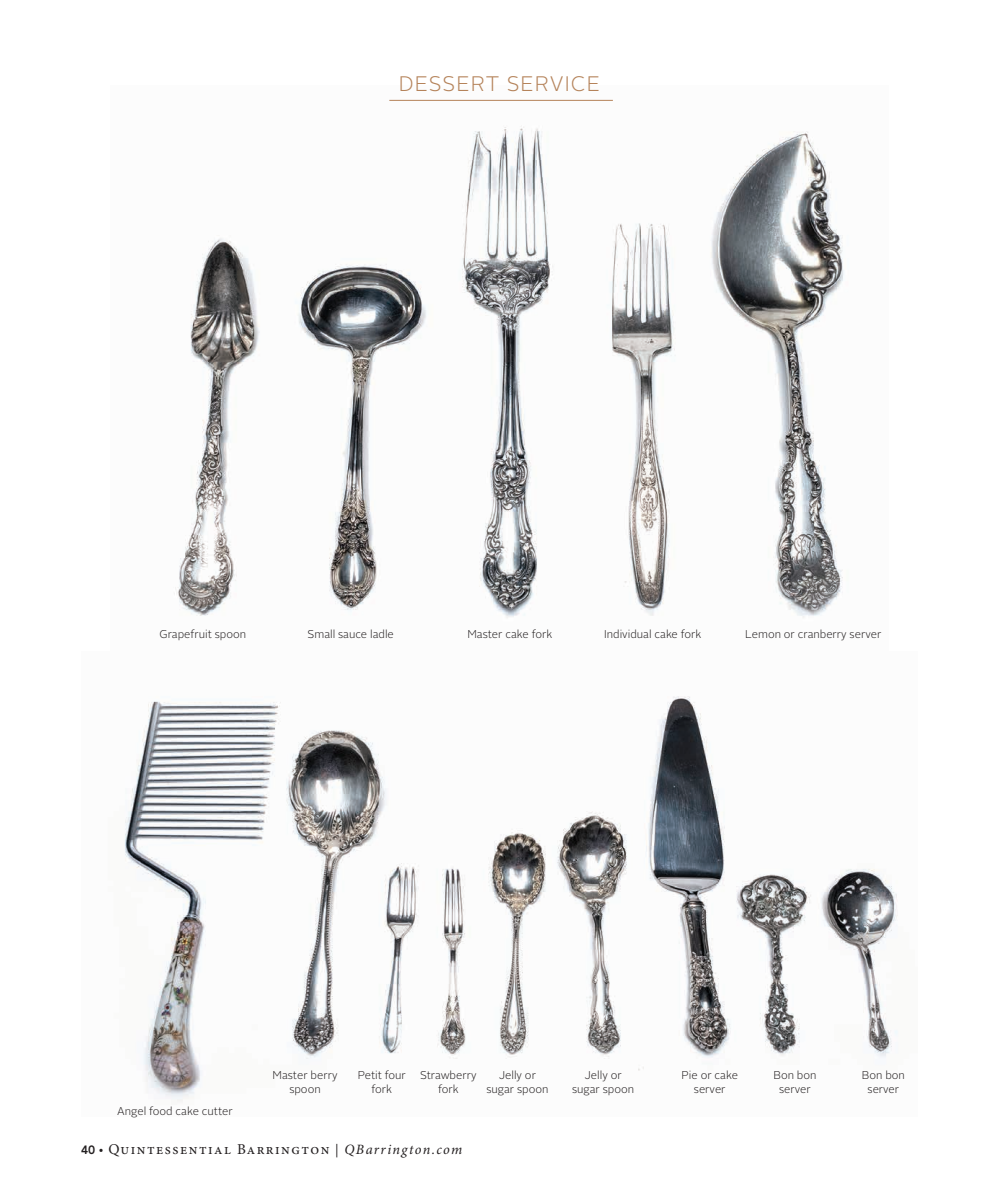
<style>
.page{position:relative;width:999px;height:1202px;background:#fff}
.page>*{position:absolute;margin:0;border:0;box-sizing:border-box;transform-origin:0 0}
.t1{font:300 21px "Alright Sans";letter-spacing:.05em;color:#b5835a}
.t2{font:15px "Minion Pro";letter-spacing:.1em;color:#231f20}
.t3{font:300 11.25px/13.6px "Alright Sans";color:#231f20;text-align:center}
.s1{font-family:"Avenir LT Std";font-weight:800;font-size:12px}
.s2{font-size:12px}
.s3{font-size:13.5px}
.s4{font-style:italic;font-size:14.25px}
</style>
<div class="page">
<img style="left:174px;top:99px;width:670px;height:519px">
<img style="left:125px;top:696px;width:773px;height:406px">
<hr style="left:389px;top:100px;width:224px;height:1px;background:#b5835a">
<h1 class="t1" style="left:399px;top:69px;width:203px">DESSERT SERVICE</h1>
<p class="t3" style="left:160px;top:627px;width:88px">Grapefruit spoon</p>
<p class="t3" style="left:308px;top:627px;width:88px">Small sauce ladle</p>
<p class="t3" style="left:467px;top:627px;width:86px">Master cake fork</p>
<p class="t3" style="left:604px;top:627px;width:99px">Individual cake fork</p>
<p class="t3" style="left:745px;top:627px;width:138px">Lemon or cranberry server</p>
<p class="t3" style="left:273px;top:1068px;width:66px">Master berry spoon</p>
<p class="t3" style="left:358px;top:1068px;width:50px">Petit four fork</p>
<p class="t3" style="left:420px;top:1068px;width:58px">Strawberry fork</p>
<p class="t3" style="left:486px;top:1068px;width:64px">Jelly or sugar spoon</p>
<p class="t3" style="left:862px;top:1068px;width:45px">Bon bon server</p>
<p class="t3" style="left:572px;top:1068px;width:64px">Jelly or sugar spoon</p>
<p class="t3" style="left:682px;top:1068px;width:58px">Pie or cake server</p>
<p class="t3" style="left:773px;top:1068px;width:45px">Bon bon server</p>
<p class="t3" style="left:117px;top:1104px;width:117px">Angel food cake cutter</p>
<h2 class="t2" style="left:81px;top:1140px;width:383px"><span class="s1">40</span> <span class="s2">•</span> Quintessential Barrington <span class="s3">|</span> <span class="s4">QBarrington.com</span></h2>
</div>
